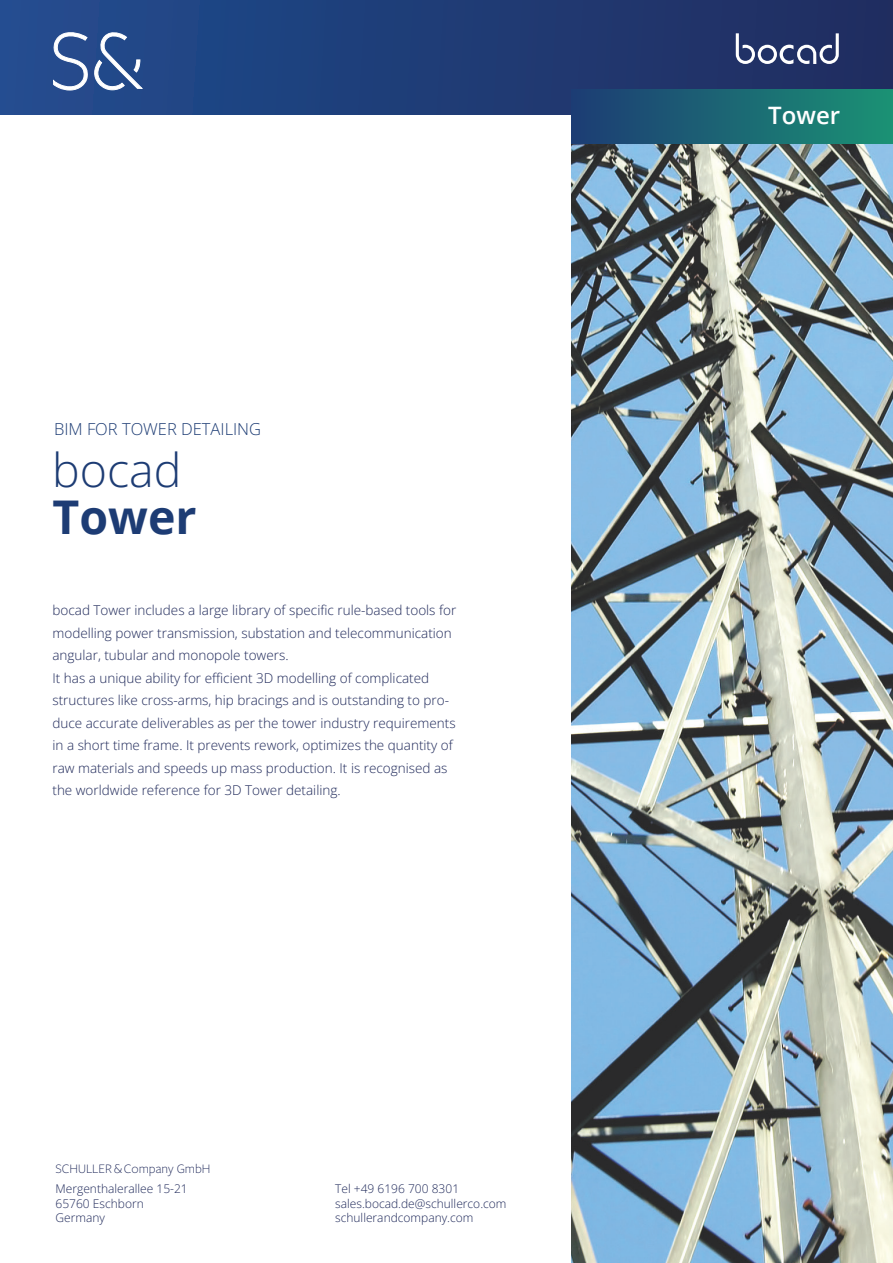
<style>
.page{position:relative;width:893px;height:1263px;background:#fff}
.page>*{position:absolute;margin:0;border:0;box-sizing:border-box;transform-origin:0 0}
.t1{font:46.5px "Open Sans";color:#1d3c74}
.t2{font:700 46.5px "Open Sans";color:#1d3c74}
.t3{font:600 24px "Open Sans";color:#fff}
.t4{font:16.5px "Open Sans";color:#1d3c74}
.t5{font:13.5px/22.5px "Open Sans";color:#1e2859}
.t6{font:300 13.5px "Freight Sans Pro";color:#1e2859}
.t7{font:12px "Open Sans";color:#1e2859}
.s1{font-family:"DejaVu Sans";font-weight:200;font-size:12px}
</style>
<div class="page">
<div style="left:0;top:0;width:893px;height:115px;background:linear-gradient(to right,#214d8f,#1f2c5f)"></div>
<img style="left:571px;top:144px;width:322px;height:1119px">
<svg style="left:736px;top:33px;width:103px;height:31px"></svg>
<svg style="left:53px;top:31px;width:89px;height:59px"></svg>
<div style="left:571px;top:90px;width:322px;height:54px;background:linear-gradient(to right,#1c3c74,#1b9274)"></div>
<p class="t4" style="left:54px;top:417px;width:209px">BIM FOR TOWER DETAILING</p>
<p class="t1" style="left:52px;top:438px;width:131px">bocad</p>
<p class="t2" style="left:52px;top:484px;width:146px">Tower</p>
<p class="t5" style="left:52px;top:599px;width:405px">bocad Tower includes a large library of specific rule-based tools for modelling power transmission, substation and telecommunication angular, tubular and monopole towers.</p>
<p class="t5" style="left:52px;top:666px;width:405px">It has a unique ability for efficient 3D modelling of complicated structures like cross-arms, hip bracings and is outstanding to pro&shy;duce accurate deliverables as per the tower industry requirements in a short time frame. It prevents rework, optimizes the quantity of raw materials and speeds up mass production. It is recognised as the worldwide reference for 3D Tower detailing.</p>
<p class="t6" style="left:56px;top:1159px;width:156px">SCHULLER<span class="s1">&amp;</span>Company GmbH</p>
<p class="t7" style="left:56px;top:1181px;width:134px">Mergenthalerallee 15-21</p>
<p class="t7" style="left:56px;top:1195px;width:90px">65760 Eschborn</p>
<p class="t7" style="left:56px;top:1209px;width:51px">Germany</p>
<p class="t7" style="left:335px;top:1181px;width:125px">Tel +49 6196 700 8301</p>
<p class="t7" style="left:335px;top:1195px;width:173px">sales.bocad.de@schullerco.com</p>
<p class="t7" style="left:335px;top:1209px;width:140px">schullerandcompany.com</p>
<p class="t3" style="left:768px;top:99px;width:74px">Tower</p>
</div>
